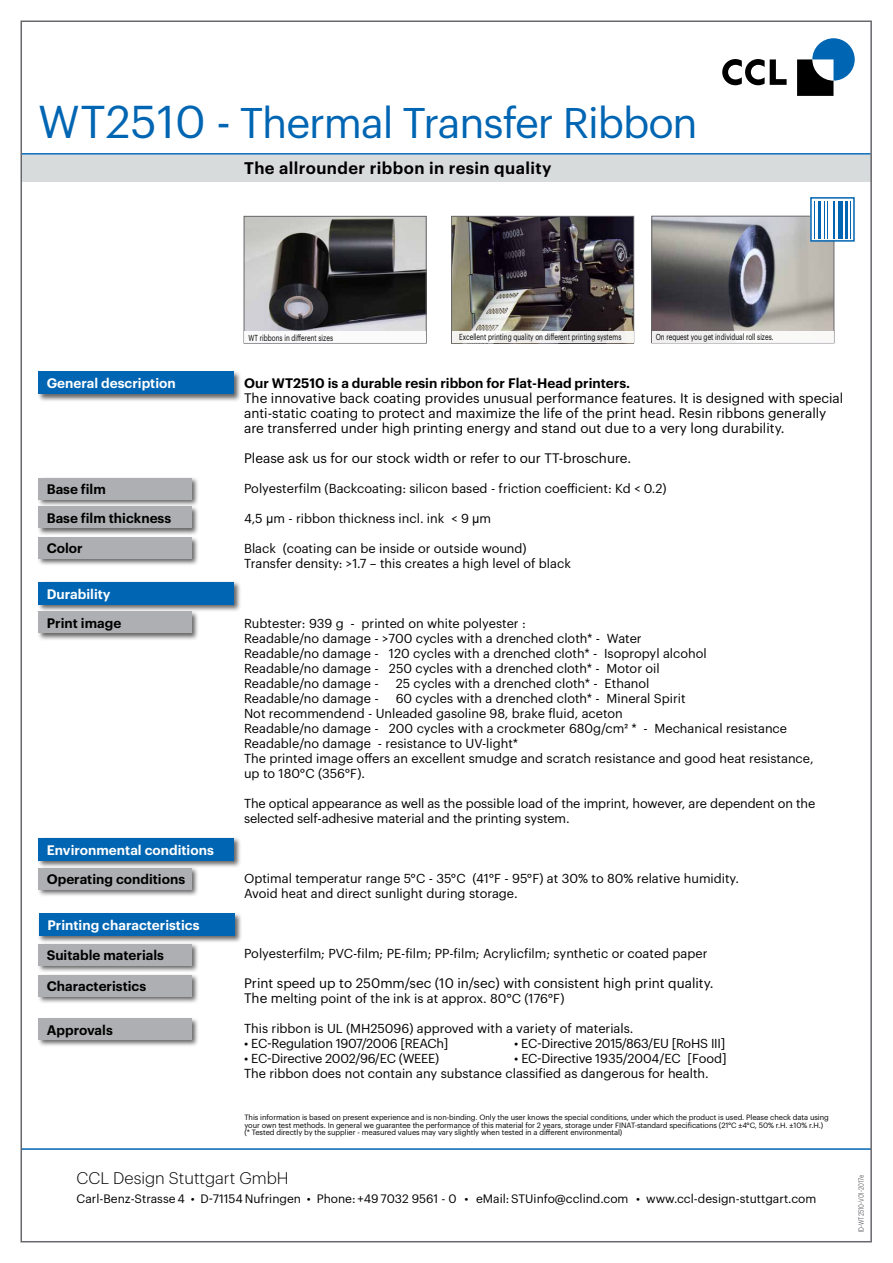
<style>
.page{position:relative;width:893px;height:1263px;background:#fff}
.page>*{position:absolute;margin:0;border:0;box-sizing:border-box;transform-origin:0 0}
.t1{font:42px "Graphik";letter-spacing:-.025em;color:#0065b2}
.t2{font:600 16.5px "Graphik";letter-spacing:.025em;color:#000}
.t3{font:300 16.5px "Graphik";color:#000}
.t4{font:13.5px/15px "Graphik";color:#000}
.t5{font:600 13.5px/28.7px "Graphik";color:#000}
.t6{font:600 13.5px "Graphik";color:#fff}
.t7{font:12.75px/15px "Graphik";color:#000}
.t8{font:12.75px "Graphik";letter-spacing:-.02em;color:#000}
.t9{font:12px "Graphik";color:#000}
.t10{font:8.55px "Graphik";color:#000;scale:.75 1}
.t11{font:7.5px/7.5px "Graphik";letter-spacing:-.01em;color:#000}
.t12{font:7.5px "Graphik";color:#68676c;scale:.75 1}
.s1{font-size:45px}
.s2{font-family:"Arial"}
.s3{font-size:13.5px}
</style>
<div class="page">
<hr style="left:22px;top:1148px;width:849px;height:2px;background:#0065b2">
<svg style="left:722px;top:59px;width:65px;height:26px"></svg>
<svg style="left:797px;top:38px;width:58px;height:58px"></svg>
<div style="left:22px;top:155px;width:850px;height:26px;background:#d8dbdc"></div>
<hr style="left:21px;top:153px;width:850px;height:2px;background:#0065b2">
<img style="left:246px;top:218px;width:179px;height:113px">
<div style="left:244px;top:216px;width:183px;height:127px;border:1px solid #68676c"></div>
<div style="left:244px;top:331px;width:182px;height:12px;background:#fff"></div>
<img style="left:453px;top:218px;width:179px;height:113px">
<div style="left:451px;top:216px;width:183px;height:127px;border:1px solid #68676c"></div>
<svg style="left:452px;top:331px;width:181px;height:12px;fill:#f1f0ee"></svg>
<img style="left:653px;top:218px;width:179px;height:113px">
<div style="left:651px;top:216px;width:183px;height:127px;border:1px solid #68676c"></div>
<div style="left:811px;top:198px;width:43px;height:43px;background:#fff"></div>
<hr style="left:814px;top:201px;width:1px;height:37px;background:#0065b2">
<hr style="left:818px;top:201px;width:3px;height:37px;background:#0065b2">
<hr style="left:824px;top:201px;width:1px;height:37px;background:#0065b2">
<hr style="left:827px;top:201px;width:1px;height:37px;background:#0065b2">
<hr style="left:833px;top:201px;width:2px;height:37px;background:#0065b2">
<div style="left:838px;top:201px;width:5px;height:37px;background:#0065b2"></div>
<hr style="left:845px;top:201px;width:2px;height:37px;background:#0065b2">
<hr style="left:850px;top:201px;width:1px;height:37px;background:#0065b2">
<div style="left:810px;top:197px;width:45px;height:45px;border:2px solid #0065b2"></div>
<div style="left:652px;top:331px;width:182px;height:12px;background:#f9f8f7"></div>
<div style="left:37px;top:370px;width:204px;height:32px;background:#000;opacity:.6"></div>
<div style="left:38px;top:371px;width:196px;height:23px;background:#0065b2"></div>
<div style="left:37px;top:580px;width:204px;height:32px;background:#000;opacity:.6"></div>
<div style="left:38px;top:582px;width:196px;height:22px;background:#0065b2"></div>
<div style="left:37px;top:836px;width:204px;height:32px;background:#000;opacity:.6"></div>
<div style="left:38px;top:838px;width:196px;height:23px;background:#0065b2"></div>
<div style="left:37px;top:912px;width:205px;height:32px;background:#000;opacity:.6"></div>
<div style="left:39px;top:913px;width:195px;height:23px;background:#0065b2"></div>
<div style="left:37px;top:476px;width:162px;height:31px;background:#000;opacity:.6"></div>
<div style="left:38px;top:478px;width:153px;height:21px;background:#aeafb2"></div>
<div style="left:37px;top:505px;width:162px;height:31px;background:#000;opacity:.6"></div>
<div style="left:38px;top:507px;width:153px;height:21px;background:#aeafb2"></div>
<div style="left:37px;top:536px;width:162px;height:30px;background:#000;opacity:.6"></div>
<div style="left:38px;top:537px;width:153px;height:21px;background:#aeafb2"></div>
<div style="left:37px;top:610px;width:162px;height:31px;background:#000;opacity:.6"></div>
<div style="left:38px;top:612px;width:153px;height:21px;background:#aeafb2"></div>
<div style="left:37px;top:866px;width:162px;height:31px;background:#000;opacity:.6"></div>
<div style="left:38px;top:868px;width:153px;height:21px;background:#aeafb2"></div>
<div style="left:37px;top:942px;width:162px;height:31px;background:#000;opacity:.6"></div>
<div style="left:38px;top:944px;width:153px;height:21px;background:#aeafb2"></div>
<div style="left:37px;top:973px;width:162px;height:31px;background:#000;opacity:.6"></div>
<div style="left:38px;top:975px;width:153px;height:21px;background:#aeafb2"></div>
<div style="left:37px;top:1017px;width:162px;height:31px;background:#000;opacity:.6"></div>
<div style="left:38px;top:1018px;width:153px;height:22px;background:#aeafb2"></div>
<h1 class="t1" style="left:38px;top:91px;width:661px"><span class="s1">WT2510 -</span> Thermal Transfer Ribbon</h1>
<p class="t2" style="left:244px;top:156px;width:309px">The allrounder ribbon in resin quality</p>
<p class="t6" style="left:47px;top:373px;width:131px">General description</p>
<p class="t5" style="left:47px;top:474px;width:126px">Base film<br>Base film thickness</p>
<p class="t5" style="left:47px;top:533px;width:38px">Color</p>
<p class="t6" style="left:47px;top:583px;width:65px">Durability</p>
<p class="t5" style="left:47px;top:607px;width:76px">Print image</p>
<p class="t6" style="left:47px;top:840px;width:169px">Environmental conditions</p>
<p class="t5" style="left:47px;top:864px;width:140px">Operating conditions</p>
<p class="t6" style="left:47px;top:915px;width:153px">Printing characteristics</p>
<p class="t5" style="left:47px;top:940px;width:119px">Suitable materials</p>
<p class="t5" style="left:47px;top:971px;width:101px">Characteristics</p>
<p class="t5" style="left:47px;top:1014px;width:68px">Approvals</p>
<p class="t10" style="left:249px;top:331px;width:114px">WT ribbons in different sizes</p>
<p class="t10" style="left:459px;top:330px;width:218px">Excellent printing quality on different printing systems</p>
<p class="t10" style="left:656px;top:331px;width:159px">On request you get individual roll sizes.</p>
<p class="t5" style="left:244px;top:367px;width:387px">Our WT2510 is a durable resin ribbon for Flat-Head printers.</p>
<p class="t4" style="left:244px;top:389px;width:601px">The innovative back coating provides unusual performance features. It is designed with special anti-static coating to protect and maximize the life of the print head. Resin ribbons generally are transferred under high printing energy and stand out due to a very long durability.</p>
<p class="t4" style="left:244px;top:449px;width:389px">Please ask us for our stock width or refer to our TT-broschure.</p>
<p class="t7" style="left:244px;top:479px;width:424px">Polyesterfilm (Backcoating: silicon based - friction coefficient: Kd &lt; 0.2)</p>
<p class="t7" style="left:244px;top:509px;width:249px">4,5 <span class="s2">μ</span>m - ribbon thickness incl. ink &lt; 9 <span class="s2">μ</span>m</p>
<p class="t7" style="left:244px;top:539px;width:328px">Black (coating can be inside or outside wound)<br>Transfer density: &gt;1.7 – this creates a high level of black</p>
<p class="t7" style="left:244px;top:614px;width:464px">Rubtester: 939 g - printed on white polyester :<br>Readable/no damage - &gt;700 cycles with a drenched cloth* - Water Readable/no damage - 120 cycles with a drenched cloth* - Isopropyl alcohol Readable/no damage - 250 cycles with a drenched cloth* - Motor oil Readable/no damage -</p>
<p class="t7" style="left:396px;top:674px;width:255px">25 cycles with a drenched cloth* - Ethanol</p>
<p class="t7" style="left:244px;top:689px;width:136px">Readable/no damage -</p>
<p class="t7" style="left:244px;top:689px;width:571px;text-indent:152px">60 cycles with a drenched cloth* - Mineral Spirit<br>Not recommendend - Unleaded gasoline 98, brake fluid, aceton<br>Readable/no damage - 200 cycles with a crockmeter 680g/cm² * - Mechanical resistance Readable/no damage - resistance to UV-light*<br>The printed image offers an excellent smudge and scratch resistance and good heat resistance, up to 180°C (356°F).</p>
<p class="t7" style="left:244px;top:794px;width:573px">The optical appearance as well as the possible load of the imprint, however, are dependent on the selected self-adhesive material and the printing system.</p>
<p class="t7" style="left:244px;top:869px;width:496px">Optimal temperatur range 5°C - 35°C (41°F - 95°F) at 30% to 80% relative humidity.<br>Avoid heat and direct sunlight during storage.</p>
<p class="t7" style="left:244px;top:944px;width:465px">Polyesterfilm; PVC-film; PE-film; PP-film; Acrylicfilm; synthetic or coated paper</p>
<p class="t4" style="left:244px;top:974px;width:471px">Print speed up to 250mm/sec (10 in/sec) with consistent high print quality.</p>
<p class="t7" style="left:244px;top:989px;width:322px"><span class="s3">The m</span>elting point of the ink is at approx. 80°C (176°F)</p>
<p class="t7" style="left:244px;top:1019px;width:391px">This ribbon is UL (MH25096) approved with a variety of materials.</p>
<p class="t8" style="left:244px;top:1033px;width:206px">• EC-Regulation 1907/2006 [REACh]</p>
<p class="t8" style="left:514px;top:1033px;width:213px">• EC-Directive 2015/863/EU [RoHS III]</p>
<p class="t8" style="left:244px;top:1048px;width:197px">• EC-Directive 2002/96/EC (WEEE)</p>
<p class="t7" style="left:244px;top:1049px;width:484px;text-indent:270px">• EC-Directive 1935/2004/EC [Food]<br>The ribbon does not contain any substance classified as dangerous for health.</p>
<p class="t11" style="left:244px;top:1113px;width:586px">This information is based on present experience and is non-binding. Only the user knows the special conditions, under which the product is used. Please check data using your own test methods. In general we guarantee the performance of this material for 2 years, storage under FINAT-standard specifications (21°C ±4°C, 50% r.H. ±10% r.H.) (* Tested directly by the supplier - measured values may vary slightly when tested in a different environmental)</p>
<p class="t3" style="left:77px;top:1166px;width:214px">CCL Design Stuttgart GmbH</p>
<p class="t9" style="left:77px;top:1190px;width:741px">Carl-Benz-Strasse 4 • D-71154 Nufringen • Phone: +49 7032 9561 - 0 • eMail: STUinfo@cclind.com • www.ccl-design-stuttgart.com</p>
<p class="t12" style="left:855px;top:1232px;width:78px;rotate:-90deg">ID-WT2510-V01-2017e</p>
</div>
